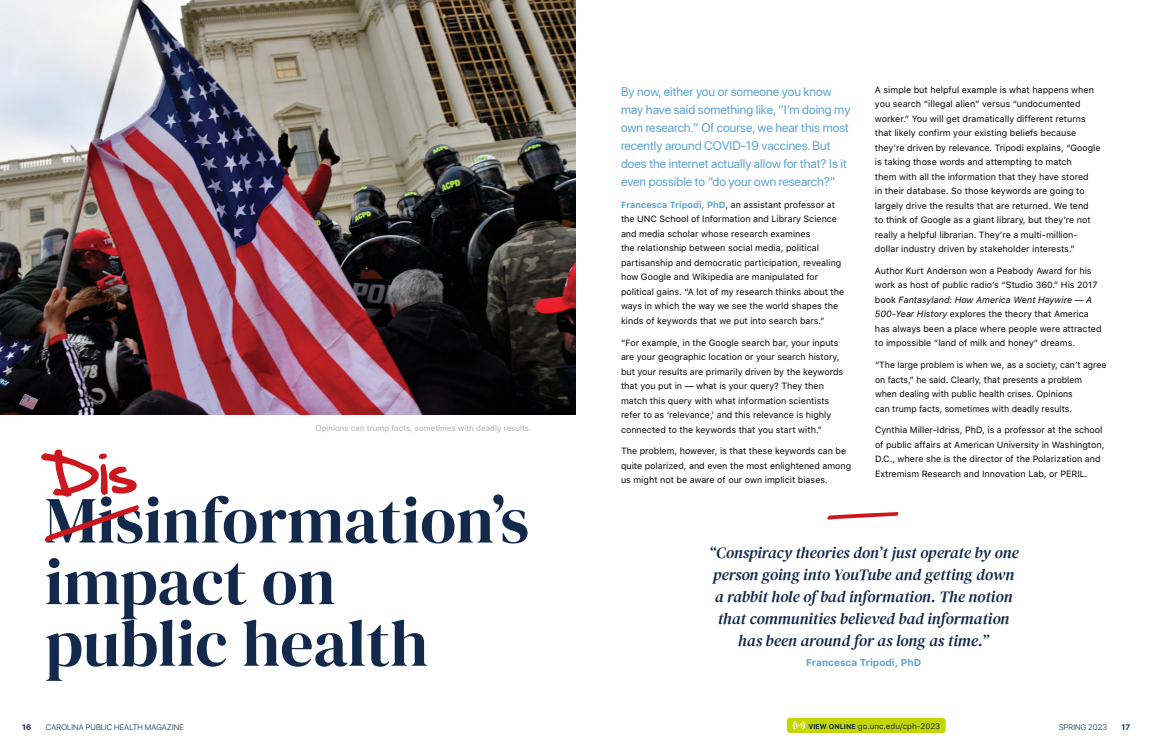
<style>
.page{position:relative;width:1152px;height:756px;background:#fff}
.page>*{position:absolute;margin:0;border:0;box-sizing:border-box;transform-origin:0 0}
.t1{font:65.8px/61.6px "DM Serif Display";color:#13294b}
.t2{font:italic 16px/22px "DM Serif Text";color:#13294b;text-align:center}
.t3{font:12.5px/18px "SF Pro Display";color:#5aa3d2}
.t4{font:700 9.9px "SF Pro Text";color:#5aa3d2}
.t5{font:9px/14.5px "SF Pro Text";color:#000}
.t6{font:8px "SF Pro Text";color:#abadb0}
.t7{font:300 8px "SF Pro Display";letter-spacing:.02em;color:#13294b}
.t8{font:8px "SF Pro Text";color:#13294b}
.t9{font:700 8px "SF Pro Display";color:#13294b}
.s1{font-weight:700;color:#5aa3d2}
.s2{font-style:italic}
.s3{font-weight:700;font-size:7px}
</style>
<div class="page">
<img style="left:0;top:0;width:576px;height:415px">
<svg style="left:45px;top:505px;width:94px;height:37px"></svg>
<svg style="left:827px;top:512px;width:71px;height:8px"></svg>
<div style="left:787px;top:718px;width:159px;height:15px;background:#c4d600"></div>
<p class="t6" style="left:316px;top:422px;width:217px">Opinions can trump facts, sometimes with deadly results.</p>
<h1 class="t1" style="left:45px;top:490px;width:486px">Misinformation’s impact on public health</h1>
<p class="t3" style="left:621px;top:82px;width:231px">By now, either you or someone you know may have said something like, “I’m doing my own research.” Of course, we hear this most recently around COVID-19 vaccines. But does the internet actually allow for that? Is it even possible to “do your own research?”</p>
<p class="t5" style="left:621px;top:197px;width:225px"><span class="s1">Francesca Tripodi, PhD</span>, an assistant professor at the UNC School of Information and Library Science and media scholar whose research examines<br>the relationship between social media, political partisanship and democratic participation, revealing how Google and Wikipedia are manipulated for political gains. “A lot of my research thinks about the ways in which the way we see the world shapes the kinds of keywords that we put into search bars.”</p>
<p class="t5" style="left:621px;top:335px;width:224px">“For example, in the Google search bar, your inputs are your geographic location or your search history, but your results are primarily driven by the keywords that you put in — what is your query? They then match this query with what information scientists refer to as ‘relevance,’ and this relevance is highly connected to the keywords that you start with.”</p>
<p class="t5" style="left:621px;top:443px;width:232px">The problem, however, is that these keywords can be quite polarized, and even the most enlightened among us might not be aware of our own implicit biases.</p>
<p class="t5" style="left:875px;top:82px;width:227px">A simple but helpful example is what happens when you search “illegal alien” versus “undocumented worker.” You will get dramatically different returns that likely confirm your existing beliefs because they’re driven by relevance. Tripodi explains, “Google is taking those words and attempting to match<br>them with all the information that they have stored<br>in their database. So those keywords are going to largely drive the results that are returned. We tend<br>to think of Google as a giant library, but they’re not really a helpful librarian. They’re a multi-million&shy;dollar industry driven by stakeholder interests.”</p>
<p class="t5" style="left:875px;top:263px;width:228px">Author Kurt Anderson won a Peabody Award for his work as host of public radio’s “Studio 360.” His 2017 book <span class="s2">Fantasyland: How America Went Haywire — A 500-Year History</span> explores the theory that America has always been a place where people were attracted to impossible “land of milk and honey” dreams.</p>
<p class="t5" style="left:875px;top:357px;width:233px">“The large problem is when we, as a society, can’t agree on facts,” he said. Clearly, that presents a problem<br>when dealing with public health crises. Opinions<br>can trump facts, sometimes with deadly results.</p>
<p class="t5" style="left:875px;top:423px;width:231px">Cynthia Miller-Idriss, PhD, is a professor at the school of public affairs at American University in Washington, D.C., where she is the director of the Polarization and Extremism Research and Innovation Lab, or PERIL.</p>
<h2 class="t2" style="left:709px;top:542px;width:312px">“Conspiracy theories don’t just operate by one person going into YouTube and getting down a rabbit hole of bad information. The notion that communities believed bad information has been around for as long as time.”</h2>
<p class="t4" style="left:806px;top:655px;width:117px">Francesca Tripodi, PhD</p>
<p class="t9" style="left:22px;top:721px;width:11px">16</p>
<p class="t7" style="left:46px;top:721px;width:139px">CAROLINA PUBLIC HEALTH MAGAZINE</p>
<p class="t8" style="left:808px;top:720px;width:133px"><span class="s3">VIEW ONLINE</span> go.unc.edu/cph-2023</p>
<p class="t7" style="left:1059px;top:721px;width:49px">SPRING 2023</p>
<p class="t9" style="left:1121px;top:721px;width:10px">17</p>
</div>
